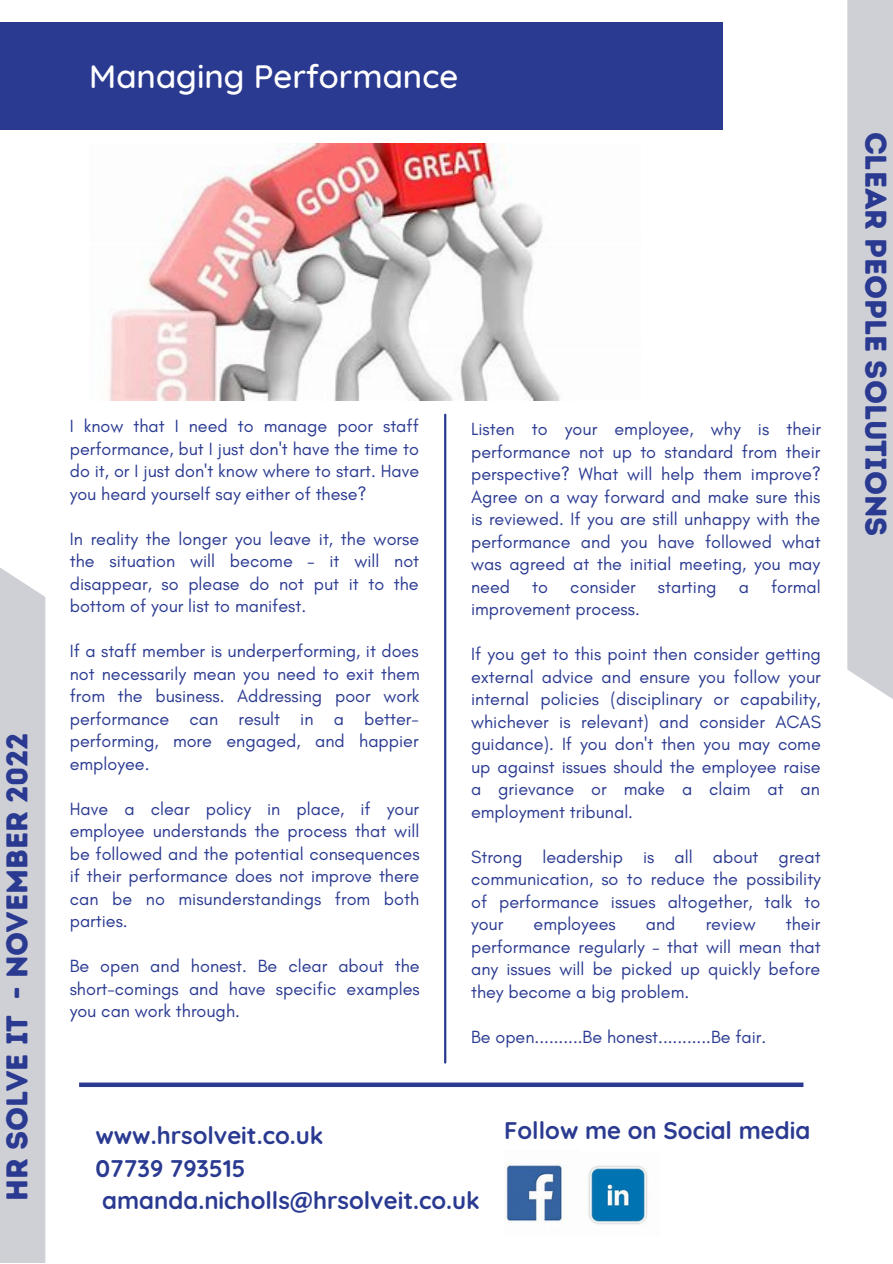
<style>
.page{position:relative;width:893px;height:1264px;background:#fff}
.page>*{position:absolute;margin:0;border:0;box-sizing:border-box;transform-origin:0 0}
.t1{font:500 33px "Quicksand";color:#fff}
.t2{font:30px "Intro Rust Base";color:#2a3a91}
.t3{font:700 24px/32.5px "Quicksand";color:#2a3a91}
.t4{font:18px/22.5px "Glacial Indifference";color:#2a3a91;text-align:justify}
</style>
<div class="page">
<div style="left:0;top:568px;width:45px;height:694px;background:#cfd0d6"></div>
<div style="left:847px;top:0;width:45px;height:699px;background:#cfd0d6"></div>
<div style="left:0;top:22px;width:722px;height:108px;background:#2a3a91"></div>
<img style="left:588px;top:1165px;width:60px;height:60px">
<img style="left:504px;top:1163px;width:60px;height:60px">
<div style="left:79px;top:1082px;width:724px;height:5px;background:#2a3a91"></div>
<img style="left:108px;top:144px;width:452px;height:256px">
<hr style="left:444px;top:415px;width:2px;height:647px;background:#2a3a91">
<h1 class="t1" style="left:89px;top:55px;width:370px">Managing Performance</h1>
<h2 class="t2" style="left:-1px;top:1200px;width:470px;rotate:-90deg">HR SOLVE IT - november 2022</h2>
<p class="t4" style="left:70px;top:415px;width:351px">I know that I need to manage poor staff performance, but I just don't have the time to do it, or I just don't know where to start. Have you heard yourself say either of these?</p>
<p class="t4" style="left:70px;top:527px;width:351px">In reality the longer you leave it, the worse the situation will become – it will not disappear, so please do not put it to the bottom of your list to manifest.</p>
<p class="t4" style="left:70px;top:639px;width:351px">If a staff member is underperforming, it does not necessarily mean you need to exit them from the business. Addressing poor work performance can result in a better&shy;performing, more engaged, and happier employee.</p>
<p class="t4" style="left:70px;top:797px;width:351px">Have a clear policy in place, if your employee understands the process that will be followed and the potential consequences if their performance does not improve there can be no misunderstandings from both parties.</p>
<p class="t4" style="left:70px;top:954px;width:351px">Be open and honest. Be clear about the short-comings and have specific examples you can work through.</p>
<h3 class="t3" style="left:95px;top:1118px;width:229px">www.hrsolveit.co.uk<br>07739 793515</h3>
<p class="t4" style="left:471px;top:417px;width:351px">Listen to your employee, why is their performance not up to standard from their perspective? What will help them improve?<br>Agree on a way forward and make sure this is reviewed. If you are still unhappy with the performance and you have followed what was agreed at the initial meeting, you may need to consider starting a formal improvement process.</p>
<p class="t4" style="left:471px;top:642px;width:351px">If you get to this point then consider getting external advice and ensure you follow your internal policies (disciplinary or capability, whichever is relevant) and consider ACAS guidance). If you don't then you may come up against issues should the employee raise a grievance or make a claim at an employment tribunal.</p>
<p class="t4" style="left:471px;top:845px;width:351px">Strong leadership is all about great communication, so to reduce the possibility of performance issues altogether, talk to your</p>
<p class="t4" style="left:471px;top:912px;width:351px;text-indent:315px">their performance regularly – that will mean that any issues will be picked up quickly before they become a big problem.</p>
<p class="t4" style="left:471px;top:1024px;width:297px">Be open..........Be honest...........Be fair.</p>
<p class="t4" style="left:533px;top:912px;width:84px">employees</p>
<p class="t4" style="left:645px;top:912px;width:31px">and</p>
<p class="t4" style="left:705px;top:912px;width:51px">review</p>
<h3 class="t3" style="left:504px;top:1113px;width:308px">Follow me on Social media</h3>
<h3 class="t3" style="left:102px;top:1183px;width:379px">amanda.nicholls@hrsolveit.co.uk</h3>
<h2 class="t2" style="left:893px;top:131px;width:406px;rotate:90deg">CLEAR PEOPLE SOLUTIONS</h2>
</div>
